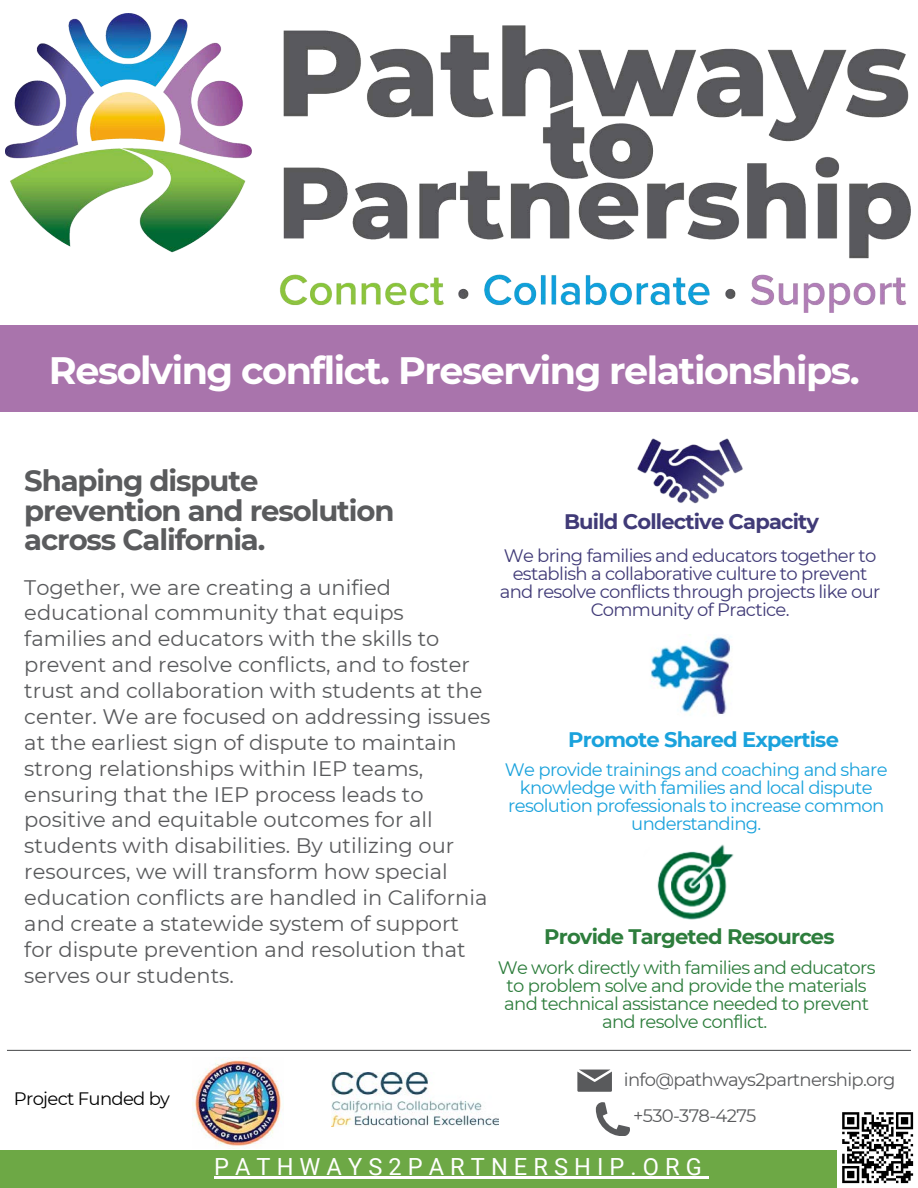
<style>
.page{position:relative;width:918px;height:1188px;background:#fff}
.page>*{position:absolute;margin:0;border:0;box-sizing:border-box;transform-origin:0 0}
.t1{font:700 38.1px "Montserrat";letter-spacing:-.04em;color:#fff}
.t2{font:700 29.1px/29.2px "Montserrat";letter-spacing:-.04em;color:#5a5b5d}
.t3{font:23.55px "Roboto";letter-spacing:.26em;color:#fff}
.t4{font:21px/25.8px "Montserrat";color:#595a5c}
.t5{font:700 21px "Montserrat";letter-spacing:-.04em;color:#2d7d3c}
.t6{font:700 21px "Montserrat";letter-spacing:-.04em;color:#403a77}
.t7{font:700 21px "Montserrat";letter-spacing:-.04em;color:#1aa2dc}
.t8{font:18px/18px "Montserrat";letter-spacing:-.04em;color:#403a77;text-align:center}
.t9{font:18px/18px "Montserrat";letter-spacing:-.04em;color:#2d7d3c;text-align:center}
.t10{font:18px/18px "Montserrat";letter-spacing:-.04em;color:#1aa2dc;text-align:center}
.t11{font:18px "Montserrat";letter-spacing:-.04em;color:#595a5c}
.t12{font:18px "Montserrat";letter-spacing:-.04em;color:#000}
</style>
<div class="page">
<div style="left:0;top:325px;width:918px;height:87px;background:#a974ac"></div>
<svg style="left:577px;top:1070px;width:35px;height:22px"></svg>
<svg style="left:596px;top:1102px;width:34px;height:34px"></svg>
<hr style="left:7px;top:1050px;width:904px;height:1px;background:#595a5c">
<div style="left:0;top:1151px;width:837px;height:37px;background:#6da845"></div>
<svg style="left:842px;top:1112px;width:72px;height:72px"></svg>
<img style="left:331px;top:1073px;width:168px;height:54px">
<img style="left:193px;top:1059px;width:88px;height:90px">
<img style="left:6px;top:13px;width:904px;height:300px">
<img style="left:637px;top:438px;width:106px;height:66px">
<img style="left:657px;top:844px;width:77px;height:76px">
<img style="left:650px;top:636px;width:82px;height:78px">
<hr style="left:214px;top:1177px;width:494px;height:2px;background:#fff">
<h1 class="t1" style="left:49px;top:347px;width:812px">Resolving conflict. Preserving relationships.</h1>
<h2 class="t2" style="left:24px;top:466px;width:372px">Shaping dispute prevention and resolution across California.</h2>
<h5 class="t4" style="left:24px;top:574px;width:468px">Together, we are creating a unified educational community that equips families and educators with the skills to prevent and resolve conflicts, and to foster trust and collaboration with students at the center. We are focused on addressing issues at the earliest sign of dispute to maintain strong relationships within IEP teams, ensuring that the IEP process leads to positive and equitable outcomes for all students with disabilities. By utilizing our resources, we will transform how special education conflicts are handled in California and create a statewide system of support for dispute prevention and resolution that serves our students.</h5>
<p class="t6" style="left:564px;top:509px;width:257px">Build Collective Capacity</p>
<p class="t8" style="left:500px;top:547px;width:382px">We bring families and educators together to establish a collaborative culture to prevent and resolve conflicts through projects like our Community of Practice.</p>
<h4 class="t7" style="left:568px;top:726px;width:272px">Promote Shared Expertise</h4>
<p class="t10" style="left:505px;top:761px;width:384px">We provide trainings and coaching and share knowledge with families and local dispute resolution professionals to increase common understanding.</p>
<p class="t5" style="left:544px;top:924px;width:292px">Provide Targeted Resources</p>
<h4 class="t9" style="left:498px;top:959px;width:379px">We work directly with families and educators to problem solve and provide the materials and technical assistance needed to prevent and resolve conflict.</h4>
<p class="t12" style="left:14px;top:1087px;width:158px">Project Funded by</p>
<h4 class="t11" style="left:624px;top:1068px;width:273px">info@pathways2partnership.org</h4>
<p class="t11" style="left:633px;top:1104px;width:125px">+530-378-4275</p>
<p class="t3" style="left:214px;top:1153px;width:489px">PATHWAYS2PARTNERSHIP.ORG</p>
</div>
